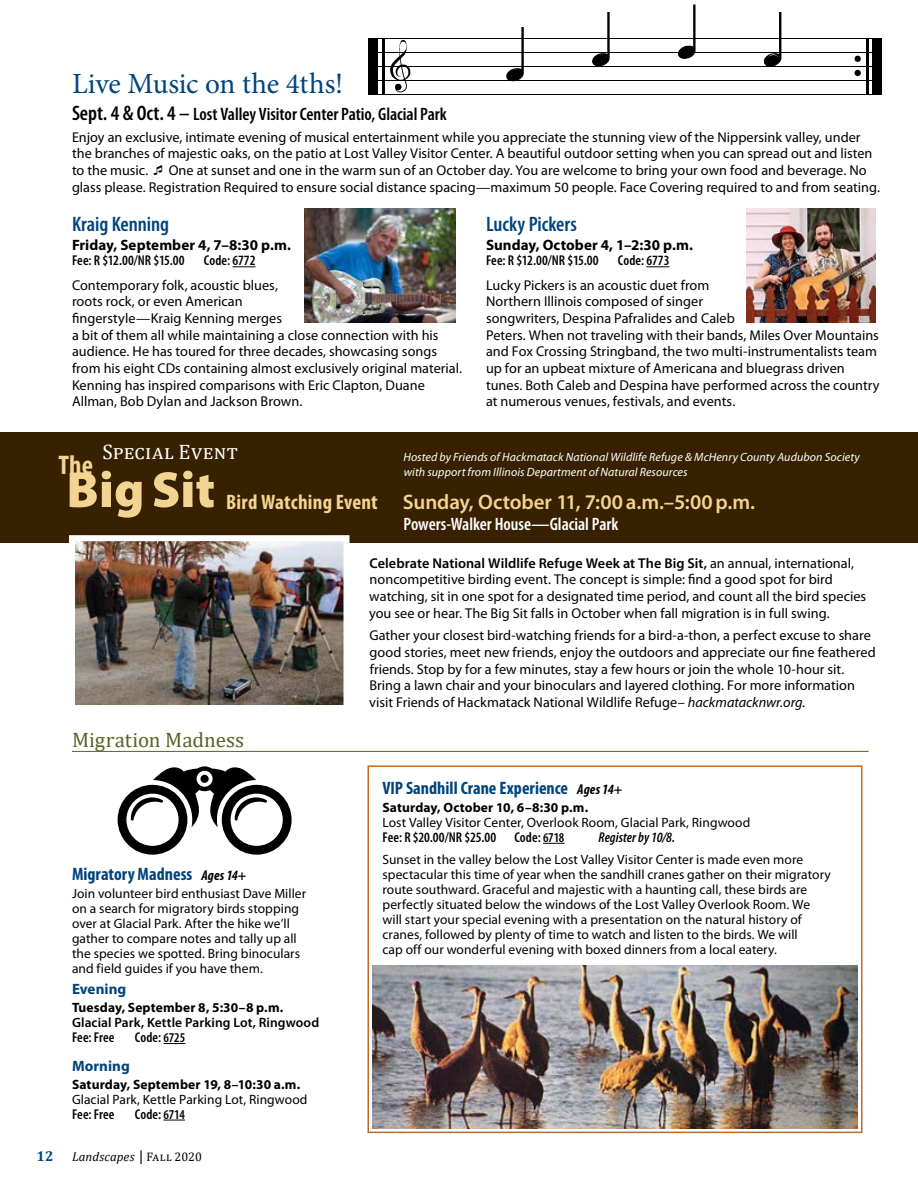
<style>
.page{position:relative;width:918px;height:1188px;background:#fff}
.page>*{position:absolute;margin:0;border:0;box-sizing:border-box;transform-origin:0 0}
.t1{font:900 51px "Myriad Pro";letter-spacing:.005em;color:#f4d492}
.t2{font:29.25px "Minion Pro";letter-spacing:-.01em;color:#00447c}
.t3{font:700 condensed 27px "Myriad Pro";color:#f4d492}
.t4{font:600 21px "Myriad Pro";letter-spacing:-.005em;color:#f4d492}
.t5{font:600 condensed 21px "Myriad Pro";color:#00447c}
.t6{font:700 condensed 21px "Myriad Pro";letter-spacing:.01em;color:#f4d492}
.t7{font:21px "Cambria";color:#576423}
.t8{font:21px "Cambria";letter-spacing:.015em;color:#fff}
.t9{font:700 condensed 18px "Myriad Pro";color:#00447c}
.t10{font:600 condensed 18px "Myriad Pro";letter-spacing:-.005em;color:#000}
.t11{font:600 condensed 18px "Myriad Pro";letter-spacing:-.005em;color:#fff}
.t12{font:700 15px "Myriad Pro";letter-spacing:.005em;color:#000}
.t13{font:700 15px "Myriad Pro";letter-spacing:.005em;color:#00447c}
.t14{font:14.25px/16.6px "Myriad Pro";color:#000}
.t15{font:600 condensed 14.25px "Myriad Pro";color:#000}
.t16{font:italic 600 condensed 14.25px "Myriad Pro";letter-spacing:.005em;color:#000}
.t17{font:700 14.25px "Cambria";color:#00447c}
.t18{font:13.5px/15px "Myriad Pro";letter-spacing:.005em;color:#000}
.t19{font:700 13.5px "Myriad Pro";letter-spacing:.01em;color:#000}
.t20{font:600 13.5px "Myriad Pro";letter-spacing:.005em;color:#000}
.t21{font:italic 12.75px "Cambria";letter-spacing:.01em;color:#000}
.t22{font:italic 12px/14.4px "Myriad Pro";letter-spacing:.005em;color:#fff}
.s1{font-size:21px}
.s2{font-style:italic;font-size:14.25px;color:#000}
.s3{font-size:13.5px}
.s4{font-style:normal;font-size:15px}
.s5{font-style:normal;font-size:12.3px}
.s6{font-weight:600}
.s7{font-style:italic}
</style>
<div class="page">
<hr style="left:72px;top:751px;width:796px;height:1px;background:#576423">
<svg style="left:164px;top:1043px;width:21px;height:1px"></svg>
<svg style="left:164px;top:1120px;width:21px;height:1px"></svg>
<svg style="left:543px;top:843px;width:21px;height:1px"></svg>
<div style="left:368px;top:765px;width:494px;height:368px;border:2px solid #c26a24"></div>
<img style="left:373px;top:966px;width:484px;height:162px">
<svg style="left:118px;top:766px;width:174px;height:89px"></svg>
<div style="left:0;top:432px;width:918px;height:111px;background:#382100"></div>
<svg style="left:233px;top:266px;width:23px;height:1px"></svg>
<svg style="left:647px;top:266px;width:22px;height:1px"></svg>
<img style="left:76px;top:542px;width:267px;height:163px">
<div style="left:69px;top:535px;width:281px;height:177px;border:6px solid #fff"></div>
<hr style="left:368px;top:38px;width:514px;height:1px;background:#000">
<hr style="left:368px;top:52px;width:514px;height:1px;background:#000">
<hr style="left:368px;top:66px;width:514px;height:1px;background:#000">
<hr style="left:368px;top:80px;width:514px;height:1px;background:#000">
<hr style="left:368px;top:94px;width:514px;height:1px;background:#000">
<div style="left:368px;top:38px;width:10px;height:57px;background:#000"></div>
<hr style="left:382px;top:38px;width:3px;height:57px;background:#000">
<div style="left:872px;top:38px;width:10px;height:57px;background:#000"></div>
<hr style="left:866px;top:38px;width:3px;height:57px;background:#000">
<svg style="left:855px;top:56px;width:6px;height:6px"></svg>
<svg style="left:855px;top:70px;width:6px;height:6px"></svg>
<svg style="left:390px;top:40px;width:20px;height:52px"></svg>
<svg style="left:506px;top:27px;width:18px;height:55px"></svg>
<svg style="left:592px;top:12px;width:18px;height:54px"></svg>
<svg style="left:678px;top:5px;width:18px;height:54px"></svg>
<svg style="left:763px;top:12px;width:18px;height:54px"></svg>
<img style="left:304px;top:209px;width:152px;height:114px">
<img style="left:747px;top:209px;width:129px;height:114px">
<h2 class="t2" style="left:72px;top:64px;width:273px">Live Music on the 4ths!</h2>
<p class="t10" style="left:72px;top:103px;width:376px"><span class="s1">Sept. 4 &amp; Oct. 4 –</span> Lost Valley Visitor Center Patio, Glacial Park</p>
<p class="t14" style="left:72px;top:128px;width:802px">Enjoy an exclusive, intimate evening of musical entertainment while you appreciate the stunning view of the Nippersink valley, under the branches of majestic oaks, on the patio at Lost Valley Visitor Center. A beautiful outdoor setting when you can spread out and listen to the music.</p>
<p class="t14" style="left:72px;top:162px;width:810px;text-indent:97px">One at sunset and one in the warm sun of an October day. You are welcome to bring your own food and beverage. No glass please. Registration Required to ensure social distance spacing—maximum 50 people. Face Covering required to and from seating.</p>
<h3 class="t5" style="left:72px;top:211px;width:99px">Kraig Kenning</h3>
<p class="t12" style="left:72px;top:236px;width:221px">Friday, September 4, 7–8:30 p.m.</p>
<p class="t15" style="left:72px;top:252px;width:114px">Fee: R $12.00/NR $15.00</p>
<p class="t15" style="left:204px;top:252px;width:53px">Code: 6772</p>
<p class="t14" style="left:72px;top:276px;width:392px">Contemporary folk, acoustic blues,<br>roots rock, or even American<br>fingerstyle—Kraig Kenning merges<br>a bit of them all while maintaining a close connection with his audience. He has toured for three decades, showcasing songs from his eight CDs containing almost exclusively original material.<br>Kenning has inspired comparisons with Eric Clapton, Duane Allman, Bob Dylan and Jackson Brown.</p>
<h3 class="t5" style="left:486px;top:211px;width:93px">Lucky Pickers</h3>
<p class="t12" style="left:486px;top:236px;width:209px">Sunday, October 4, 1–2:30 p.m.</p>
<p class="t15" style="left:486px;top:252px;width:114px">Fee: R $12.00/NR $15.00</p>
<p class="t15" style="left:618px;top:252px;width:53px">Code: 6773</p>
<p class="t14" style="left:486px;top:276px;width:395px">Lucky Pickers is an acoustic duet from<br>Northern Illinois composed of singer<br>songwriters, Despina Pafralides and Caleb<br>Peters. When not traveling with their bands, Miles Over Mountains and Fox Crossing Stringband, the two multi-instrumentalists team up for an upbeat mixture of Americana and bluegrass driven tunes. Both Caleb and Despina have performed across the country at numerous venues, festivals, and events.</p>
<h3 class="t8" style="left:103px;top:440px;width:137px">Special Event</h3>
<h3 class="t3" style="left:58px;top:448px;width:36px">The</h3>
<h1 class="t1" style="left:66px;top:456px;width:150px">Big Sit</h1>
<h3 class="t6" style="left:226px;top:488px;width:153px">Bird Watching Event</h3>
<p class="t22" style="left:403px;top:450px;width:458px">Hosted by Friends of Hackmatack National Wildlife Refuge &amp; McHenry County Audubon Society with support from Illinois Department of Natural Resources</p>
<h3 class="t4" style="left:403px;top:488px;width:354px">Sunday, October 11, 7:00a.m.–5:00p.m.</h3>
<p class="t11" style="left:404px;top:513px;width:216px">Powers-Walker House—Glacial Park</p>
<h3 class="t7" style="left:72px;top:727px;width:174px">Migration Madness</h3>
<p class="t9" style="left:72px;top:863px;width:176px">Migratory Madness <span class="s2">Ages 14+</span></p>
<p class="t18" style="left:72px;top:886px;width:236px">Join volunteer bird enthusiast Dave Miller on a search for migratory birds stopping over at Glacial Park. After the hike we’ll gather to compare notes and tally up all the species we spotted. Bring binoculars and field guides if you have them.</p>
<p class="t13" style="left:72px;top:979px;width:56px">Evening</p>
<p class="t19" style="left:72px;top:999px;width:213px">Tuesday, September 8, 5:30–8 p.m.</p>
<p class="t20" style="left:72px;top:1014px;width:249px">Glacial Park, Kettle Parking Lot, Ringwood</p>
<p class="t15" style="left:72px;top:1029px;width:44px">Fee: Free</p>
<p class="t15" style="left:135px;top:1029px;width:52px">Code: <span class="s3">6725</span></p>
<p class="t13" style="left:72px;top:1056px;width:59px">Morning</p>
<p class="t19" style="left:72px;top:1075px;width:230px">Saturday, September 19, 8–10:30 a.m.</p>
<p class="t18" style="left:72px;top:1091px;width:237px">Glacial Park, Kettle Parking Lot, Ringwood</p>
<p class="t15" style="left:72px;top:1105px;width:44px">Fee: Free</p>
<p class="t15" style="left:135px;top:1105px;width:51px">Code: <span class="s3">6714</span></p>
<p class="t17" style="left:37px;top:1146px;width:18px">12</p>
<p class="t21" style="left:72px;top:1148px;width:131px">Landscapes <span class="s4">|</span> <span class="s5">Fall 2020</span></p>
<p class="t14" style="left:369px;top:554px;width:499px"><span class="s6">Celebrate National Wildlife Refuge Week at The Big Sit,</span> an annual, international, noncompetitive birding event. The concept is simple: find a good spot for bird watching, sit in one spot for a designated time period, and count all the bird species you see or hear. The Big Sit falls in October when fall migration is in full swing.</p>
<p class="t14" style="left:369px;top:627px;width:508px">Gather your closest bird-watching friends for a bird-a-thon, a perfect excuse to share good stories, meet new friends, enjoy the outdoors and appreciate our fine feathered friends. Stop by for a few minutes, stay a few hours or join the whole 10-hour sit.<br>Bring a lawn chair and your binoculars and layered clothing. For more information visit Friends of Hackmatack National Wildlife Refuge– <span class="s7">hackmatacknwr.org.</span></p>
<p class="t9" style="left:382px;top:777px;width:241px">VIP Sandhill Crane Experience <span class="s2">Ages 14+</span></p>
<p class="t19" style="left:382px;top:799px;width:207px">Saturday, October 10, 6–8:30 p.m.</p>
<p class="t18" style="left:382px;top:815px;width:369px">Lost Valley Visitor Center, Overlook Room, Glacial Park, Ringwood</p>
<p class="t15" style="left:382px;top:828px;width:115px">Fee: R $20.00/NR $25.00</p>
<p class="t15" style="left:514px;top:828px;width:51px">Code: <span class="s3">6718</span></p>
<p class="t16" style="left:598px;top:828px;width:78px">Register by 10/8.</p>
<p class="t18" style="left:382px;top:852px;width:450px">Sunset in the valley below the Lost Valley Visitor Center is made even more spectacular this time of year when the sandhill cranes gather on their migratory route southward. Graceful and majestic with a haunting call, these birds are perfectly situated below the windows of the Lost Valley Overlook Room. We will start your special evening with a presentation on the natural history of cranes, followed by plenty of time to watch and listen to the birds. We will<br>cap off our wonderful evening with boxed dinners from a local eatery.</p>
</div>
